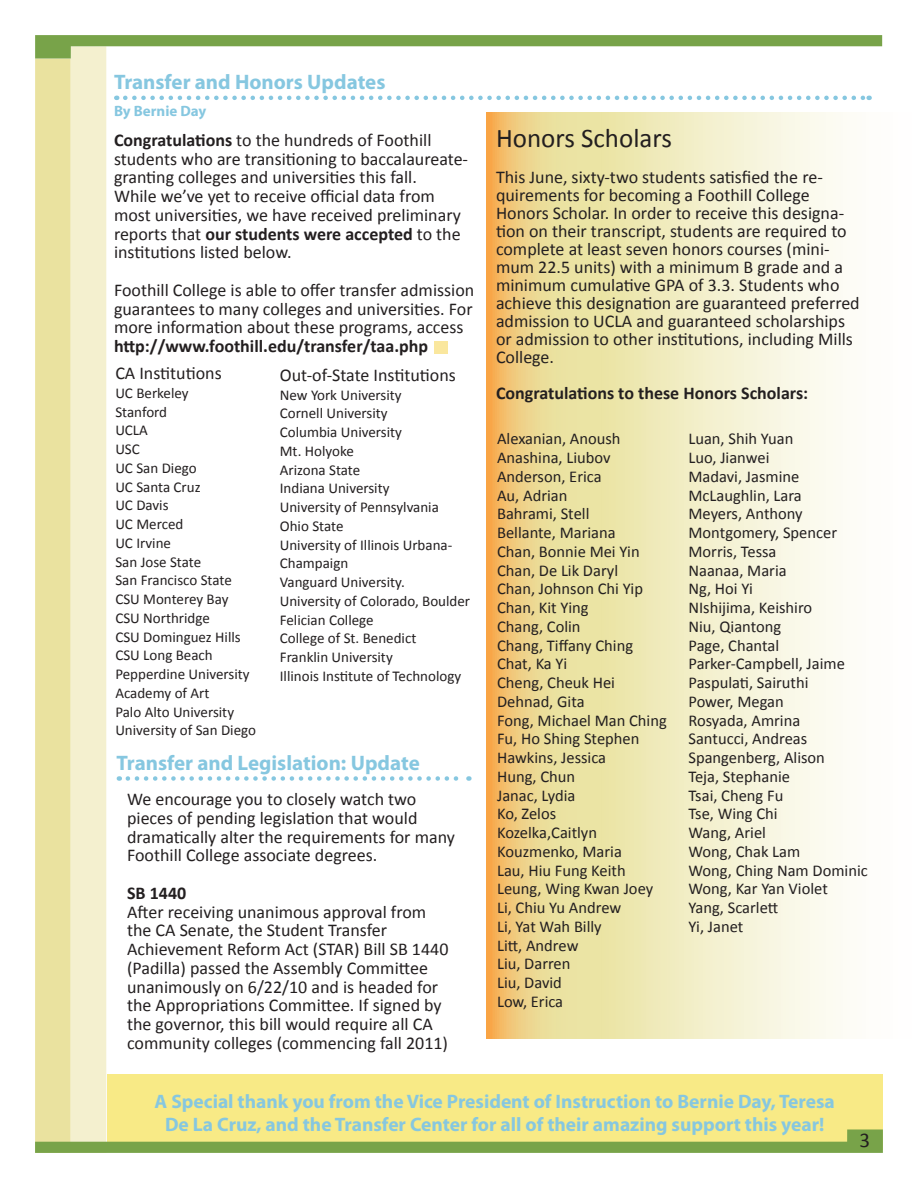
<style>
.page{position:relative;width:918px;height:1188px;background:#fff}
.page>*{position:absolute;margin:0;border:0;box-sizing:border-box;transform-origin:0 0}
.t1{font:27px "Calibri";color:#231f20}
.Headline{font:700 21px "Myriad Pro";color:#86c7e0}
.Body{font:21px "Calibri";color:#231f20}
.t2{font:700 19.5px "Myriad Pro";color:#86c7e0}
.Body-2{font:18px/18.8px "Calibri";color:#231f20}
.Body-3{font:700 18px "Calibri";color:#231f20}
.Body-4{font:16.5px "Calibri";color:#231f20}
.Body-5{font:15px/18.8px "Calibri";color:#231f20}
.Headline-2{font:700 15px "Myriad Pro";color:#86c7e0}
.s1{font-weight:700}
</style>
<div class="page">
<div style="left:107px;top:1075px;width:776px;height:75px;background:#f8ea86"></div>
<svg style="left:486px;top:113px;width:357px;height:925px;background:#f2e7ba"></svg>
<div style="left:35px;top:59px;width:36px;height:1094px;background:#eae29f"></div>
<div style="left:71px;top:46px;width:35px;height:1107px;background:#f4f0cf"></div>
<svg style="left:35px;top:35px;width:847px;height:24px"></svg>
<svg style="left:35px;top:1129px;width:848px;height:24px"></svg>
<svg style="left:125px;top:96px;width:745px;height:4px"></svg>
<div style="left:434px;top:341px;width:14px;height:13px;background:#fae79e"></div>
<svg style="left:128px;top:776px;width:341px;height:5px"></svg>
<p class="Headline" style="left:114px;top:68px;width:273px">Transfer and Honors Updates</p>
<p class="Headline-2" style="left:114px;top:101px;width:94px">By Bernie Day</p>
<p class="Body-2" style="left:114px;top:130px;width:356px"><span class="s1">Congratulations</span> to the hundreds of Foothill students who are transitioning to baccalaureate&shy;granting colleges and universities this fall.<br>While we’ve yet to receive official data from most universities, we have received preliminary reports that <span class="s1">our students were accepted</span> to the institutions listed below.</p>
<p class="Body-2" style="left:114px;top:280px;width:362px">Foothill College is able to offer transfer admission guarantees to many colleges and universities. For more information about these programs, access <span class="s1">http://www.foothill.edu/transfer/taa.php</span></p>
<p class="Body-2" style="left:115px;top:363px;width:108px">CA Institutions</p>
<p class="Body-5" style="left:115px;top:383px;width:75px">UC Berkeley</p>
<p class="Body-5" style="left:115px;top:402px;width:53px">Stanford</p>
<p class="Body-5" style="left:115px;top:420px;width:34px">UCLA</p>
<p class="Body-5" style="left:115px;top:439px;width:26px">USC</p>
<p class="Body-5" style="left:115px;top:458px;width:83px">UC San Diego</p>
<p class="Body-5" style="left:115px;top:477px;width:87px">UC Santa Cruz</p>
<p class="Body-5" style="left:115px;top:495px;width:55px">UC Davis</p>
<p class="Body-5" style="left:115px;top:514px;width:69px">UC Merced</p>
<p class="Body-5" style="left:115px;top:533px;width:57px">UC Irvine</p>
<p class="Body-5" style="left:115px;top:552px;width:87px">San Jose State</p>
<p class="Body-5" style="left:115px;top:570px;width:118px">San Francisco State</p>
<p class="Body-5" style="left:115px;top:589px;width:115px">CSU Monterey Bay</p>
<p class="Body-5" style="left:115px;top:608px;width:96px">CSU Northridge</p>
<p class="Body-5" style="left:115px;top:627px;width:127px">CSU Dominguez Hills</p>
<p class="Body-5" style="left:115px;top:645px;width:99px">CSU Long Beach</p>
<p class="Body-5" style="left:115px;top:664px;width:136px">Pepperdine University</p>
<p class="Body-5" style="left:115px;top:683px;width:96px">Academy of Art</p>
<p class="Body-5" style="left:115px;top:702px;width:120px">Palo Alto University</p>
<p class="Body-5" style="left:115px;top:720px;width:142px">University of San Diego</p>
<p class="Body-2" style="left:280px;top:365px;width:178px">Out-of-State Institutions</p>
<p class="Body-5" style="left:280px;top:385px;width:123px">New York University</p>
<p class="Body-5" style="left:280px;top:403px;width:109px">Cornell University</p>
<p class="Body-5" style="left:280px;top:422px;width:124px">Columbia University</p>
<p class="Body-5" style="left:280px;top:441px;width:76px">Mt. Holyoke</p>
<p class="Body-5" style="left:280px;top:460px;width:82px">Arizona State</p>
<p class="Body-5" style="left:280px;top:478px;width:111px">Indiana University</p>
<p class="Body-5" style="left:280px;top:497px;width:161px">University of Pennsylvania</p>
<p class="Body-5" style="left:280px;top:516px;width:65px">Ohio State</p>
<p class="Body-5" style="left:280px;top:535px;width:174px">University of Illinois Urbana-<br>Champaign</p>
<p class="Body-5" style="left:280px;top:572px;width:127px">Vanguard University.</p>
<p class="Body-5" style="left:280px;top:591px;width:192px">University of Colorado, Boulder</p>
<p class="Body-5" style="left:280px;top:610px;width:95px">Felician College</p>
<p class="Body-5" style="left:280px;top:628px;width:138px">College of St. Benedict</p>
<p class="Body-5" style="left:280px;top:647px;width:114px">Franklin University</p>
<p class="Body-5" style="left:280px;top:666px;width:183px">Illinois Institute of Technology</p>
<p class="Headline" style="left:117px;top:749px;width:305px">Transfer and Legislation: Update</p>
<p class="Body-2" style="left:127px;top:789px;width:329px">We encourage you to closely watch two pieces of pending legislation that would dramatically alter the requirements for many Foothill College associate degrees.</p>
<p class="Body-3" style="left:127px;top:882px;width:61px">SB 1440</p>
<p class="Body-2" style="left:127px;top:901px;width:323px">After receiving unanimous approval from the CA Senate, the Student Transfer Achievement Reform Act (STAR) Bill SB 1440 (Padilla) passed the Assembly Committee unanimously on 6/22/10 and is headed for the Appropriations Committee. If signed by the governor, this bill would require all CA community colleges (commencing fall 2011)</p>
<p class="t1" style="left:496px;top:121px;width:177px">Honors Scholars</p>
<p class="Body-2" style="left:496px;top:167px;width:365px;line-height:18px">This June, sixty-two students satisfied the re&shy;quirements for becoming a Foothill College Honors Scholar. In order to receive this designa&shy;tion on their transcript, students are required to complete at least seven honors courses (mini&shy;mum 22.5 units) with a minimum B grade and a minimum cumulative GPA of 3.3. Students who achieve this designation are guaranteed preferred admission to UCLA and guaranteed scholarships or admission to other institutions, including Mills College.</p>
<p class="Body-3" style="left:496px;top:382px;width:314px">Congratulations to these Honors Scholars:</p>
<p class="Body-4" style="left:497px;top:429px;width:125px">Alexanian, Anoush</p>
<p class="Body-4" style="left:497px;top:447px;width:115px">Anashina, Liubov</p>
<p class="Body-4" style="left:497px;top:466px;width:106px">Anderson, Erica</p>
<p class="Body-4" style="left:497px;top:485px;width:72px">Au, Adrian</p>
<p class="Body-4" style="left:497px;top:504px;width:94px">Bahrami, Stell</p>
<p class="Body-4" style="left:497px;top:522px;width:120px">Bellante, Mariana</p>
<p class="Body-4" style="left:497px;top:541px;width:144px">Chan, Bonnie Mei Yin</p>
<p class="Body-4" style="left:497px;top:560px;width:123px">Chan, De Lik Daryl</p>
<p class="Body-4" style="left:497px;top:579px;width:147px">Chan, Johnson Chi Yip</p>
<p class="Body-4" style="left:497px;top:597px;width:93px">Chan, Kit Ying</p>
<p class="Body-4" style="left:497px;top:616px;width:85px">Chang, Colin</p>
<p class="Body-4" style="left:497px;top:635px;width:138px">Chang, Tiffany Ching</p>
<p class="Body-4" style="left:497px;top:654px;width:72px">Chat, Ka Yi</p>
<p class="Body-4" style="left:497px;top:672px;width:119px">Cheng, Cheuk Hei</p>
<p class="Body-4" style="left:497px;top:691px;width:89px">Dehnad, Gita</p>
<p class="Body-4" style="left:497px;top:710px;width:171px">Fong, Michael Man Ching</p>
<p class="Body-4" style="left:497px;top:729px;width:144px">Fu, Ho Shing Stephen</p>
<p class="Body-4" style="left:497px;top:747px;width:111px">Hawkins, Jessica</p>
<p class="Body-4" style="left:497px;top:766px;width:80px">Hung, Chun</p>
<p class="Body-4" style="left:497px;top:785px;width:80px">Janac, Lydia</p>
<p class="Body-4" style="left:497px;top:804px;width:61px">Ko, Zelos</p>
<p class="Body-4" style="left:497px;top:822px;width:102px">Kozelka,Caitlyn</p>
<p class="Body-4" style="left:497px;top:841px;width:126px">Kouzmenko, Maria</p>
<p class="Body-4" style="left:497px;top:860px;width:130px">Lau, Hiu Fung Keith</p>
<p class="Body-4" style="left:497px;top:879px;width:158px">Leung, Wing Kwan Joey</p>
<p class="Body-4" style="left:497px;top:897px;width:126px">Li, Chiu Yu Andrew</p>
<p class="Body-4" style="left:497px;top:916px;width:106px">Li, Yat Wah Billy</p>
<p class="Body-4" style="left:497px;top:935px;width:83px">Litt, Andrew</p>
<p class="Body-4" style="left:497px;top:954px;width:75px">Liu, Darren</p>
<p class="Body-4" style="left:497px;top:972px;width:66px">Liu, David</p>
<p class="Body-4" style="left:497px;top:991px;width:68px">Low, Erica</p>
<p class="Body-4" style="left:688px;top:429px;width:106px">Luan, Shih Yuan</p>
<p class="Body-4" style="left:688px;top:447px;width:82px">Luo, Jianwei</p>
<p class="Body-4" style="left:688px;top:466px;width:112px">Madavi, Jasmine</p>
<p class="Body-4" style="left:688px;top:485px;width:115px">McLaughlin, Lara</p>
<p class="Body-4" style="left:688px;top:504px;width:116px">Meyers, Anthony</p>
<p class="Body-4" style="left:688px;top:522px;width:150px">Montgomery, Spencer</p>
<p class="Body-4" style="left:688px;top:541px;width:89px">Morris, Tessa</p>
<p class="Body-4" style="left:688px;top:560px;width:100px">Naanaa, Maria</p>
<p class="Body-4" style="left:688px;top:579px;width:66px">Ng, Hoi Yi</p>
<p class="Body-4" style="left:688px;top:597px;width:125px">NIshijima, Keishiro</p>
<p class="Body-4" style="left:688px;top:616px;width:94px">Niu, Qiantong</p>
<p class="Body-4" style="left:688px;top:635px;width:92px">Page, Chantal</p>
<p class="Body-4" style="left:688px;top:654px;width:158px">Parker-Campbell, Jaime</p>
<p class="Body-4" style="left:688px;top:672px;width:122px">Paspulati, Sairuthi</p>
<p class="Body-4" style="left:688px;top:691px;width:97px">Power, Megan</p>
<p class="Body-4" style="left:688px;top:710px;width:113px">Rosyada, Amrina</p>
<p class="Body-4" style="left:688px;top:729px;width:120px">Santucci, Andreas</p>
<p class="Body-4" style="left:688px;top:747px;width:138px">Spangenberg, Alison</p>
<p class="Body-4" style="left:688px;top:766px;width:103px">Teja, Stephanie</p>
<p class="Body-4" style="left:688px;top:785px;width:96px">Tsai, Cheng Fu</p>
<p class="Body-4" style="left:688px;top:804px;width:91px">Tse, Wing Chi</p>
<p class="Body-4" style="left:688px;top:822px;width:79px">Wang, Ariel</p>
<p class="Body-4" style="left:688px;top:841px;width:113px">Wong, Chak Lam</p>
<p class="Body-4" style="left:688px;top:860px;width:181px">Wong, Ching Nam Dominic</p>
<p class="Body-4" style="left:688px;top:879px;width:141px">Wong, Kar Yan Violet</p>
<p class="Body-4" style="left:688px;top:897px;width:91px">Yang, Scarlett</p>
<p class="Body-4" style="left:688px;top:916px;width:56px">Yi, Janet</p>
<p class="t2" style="left:155px;top:1089px;width:682px">A Special thank you from the Vice President of Instruction to Bernie Day, Teresa</p>
<p class="t2" style="left:165px;top:1112px;width:661px">De La Cruz, and the Transfer Center for all of their amazing support this year!</p>
<p class="Body" style="left:860px;top:1127px;width:12px">3</p>
</div>
